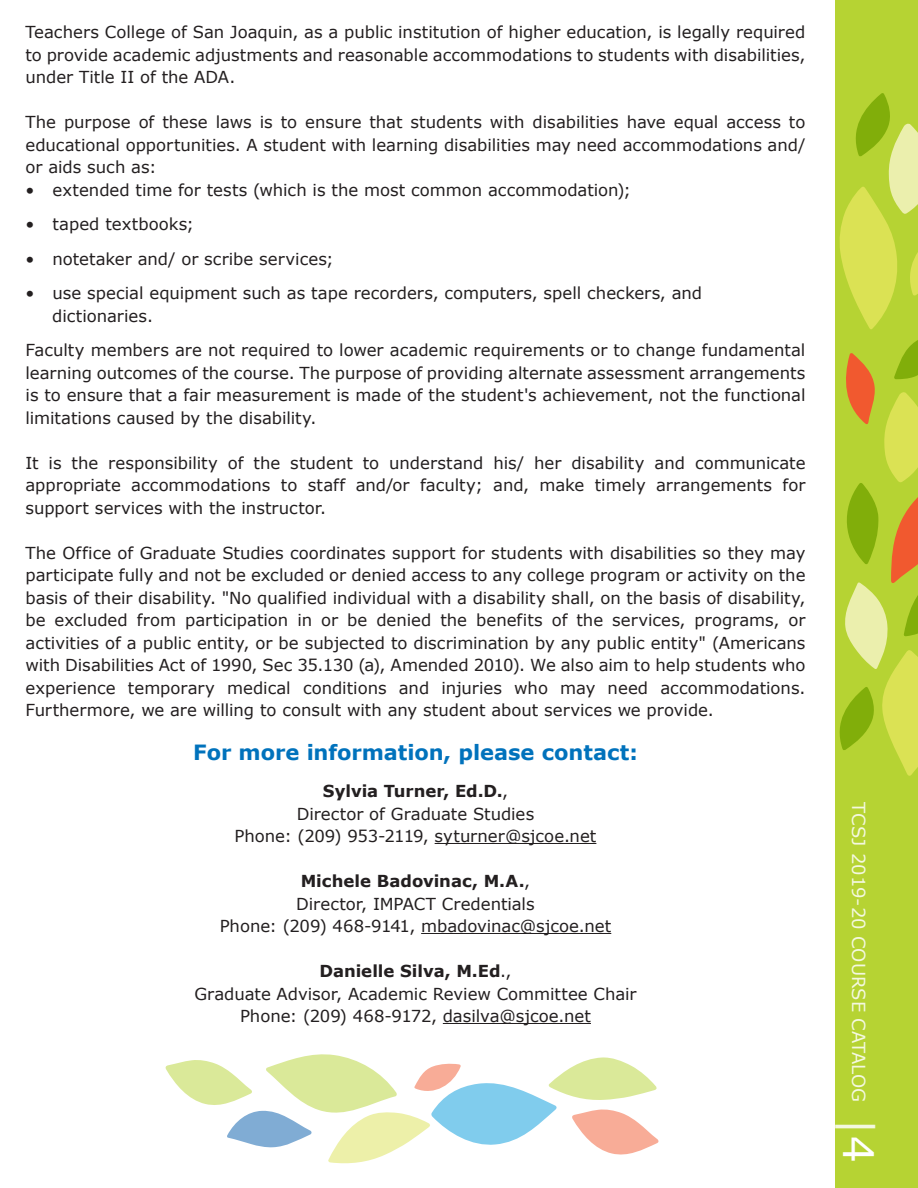
<style>
.page{position:relative;width:918px;height:1188px;background:#fff}
.page>*{position:absolute;margin:0;border:0;box-sizing:border-box;transform-origin:0 0}
.t1{font:42px "Verdana";color:rgb(255 255 255/.85)}
.t2{font:700 21px "Verdana";letter-spacing:-.005em;color:#0072bc}
.t3{font:18px "Verdana";color:rgb(255 255 255/.85)}
.t4{font:16.5px/22.5px "Verdana";color:#231f20;text-align:justify}
.s1{font-weight:700}
.s2{color:#fff}
</style>
<div class="page">
<hr style="left:435px;top:843px;width:161px;height:1px;background:#231f20">
<hr style="left:421px;top:933px;width:190px;height:1px;background:#231f20">
<hr style="left:443px;top:1023px;width:148px;height:1px;background:#231f20">
<svg style="left:166px;top:1054px;width:493px;height:109px"></svg>
<div style="left:835px;top:0;width:83px;height:1188px;background:#b6d333"></div>
<svg style="left:839px;top:93px;width:79px;height:683px"></svg>
<p class="t4" style="left:26px;top:21px;width:782px">Teachers College of San Joaquin, as a public institution of higher education, is legally required to provide academic adjustments and reasonable accommodations to students with disabilities, under Title II of the ADA.</p>
<p class="t4" style="left:26px;top:111px;width:782px">The purpose of these laws is to ensure that students with disabilities have equal access to educational opportunities. A student with learning disabilities may need accommodations and/ or aids such as:</p>
<p class="t4" style="left:26px;top:178px;width:607px">• extended time for tests (which is the most common accommodation);</p>
<p class="t4" style="left:26px;top:213px;width:170px">• taped textbooks;</p>
<p class="t4" style="left:26px;top:247px;width:310px">• notetaker and/ or scribe services;</p>
<p class="t4" style="left:52px;top:282px;width:651px;text-indent:-27px">• use special equipment such as tape recorders, computers, spell checkers, and dictionaries.</p>
<p class="t4" style="left:26px;top:339px;width:782px">Faculty members are not required to lower academic requirements or to change fundamental learning outcomes of the course. The purpose of providing alternate assessment arrangements is to ensure that a fair measurement is made of the student's achievement, not the functional limitations caused by the disability.</p>
<p class="t4" style="left:26px;top:451px;width:782px">It is the responsibility of the student to understand his/ her disability and communicate appropriate accommodations to staff and/or faculty; and, make timely arrangements for support services with the instructor.</p>
<p class="t4" style="left:26px;top:541px;width:782px">The Office of Graduate Studies coordinates support for students with disabilities so they may participate fully and not be excluded or denied access to any college program or activity on the basis of their disability. "No qualified individual with a disability shall, on the basis of disability, be excluded from participation in or be denied the benefits of the services, programs, or activities of a public entity, or be subjected to discrimination by any public entity" (Americans with Disabilities Act of 1990, Sec 35.130 (a), Amended 2010). We also aim to help students who experience temporary medical conditions and injuries who may need accommodations.<br>Furthermore, we are willing to consult with any student about services we provide.</p>
<p class="t2" style="left:193px;top:737px;width:446px">For more information, please contact:</p>
<p class="t4" style="left:235px;top:780px;width:363px;text-align:center"><span class="s1">Sylvia Turner, Ed.D.</span>,<br>Director of Graduate Studies<br>Phone: (209) 953-2119, syturner@sjcoe.net</p>
<p class="t4" style="left:220px;top:870px;width:393px;text-align:center"><span class="s1">Michele Badovinac, M.A.</span>,<br>Director, IMPACT Credentials<br>Phone: (209) 468-9141, mbadovinac@sjcoe.net</p>
<p class="t4" style="left:194px;top:960px;width:444px;text-align:center"><span class="s1">Danielle Silva, M.Ed</span>.,<br>Graduate Advisor, Academic Review Committee Chair<br>Phone: (209) 468-9172, dasilva@sjcoe.net</p>
<p class="t3" style="left:871px;top:802px;width:301px;rotate:90deg">TCSJ 2019-20 COURSE CATALOG</p>
<h1 class="t1" style="left:887px;top:1117px;width:47px;rotate:90deg">|<span class="s2">4</span></h1>
</div>
